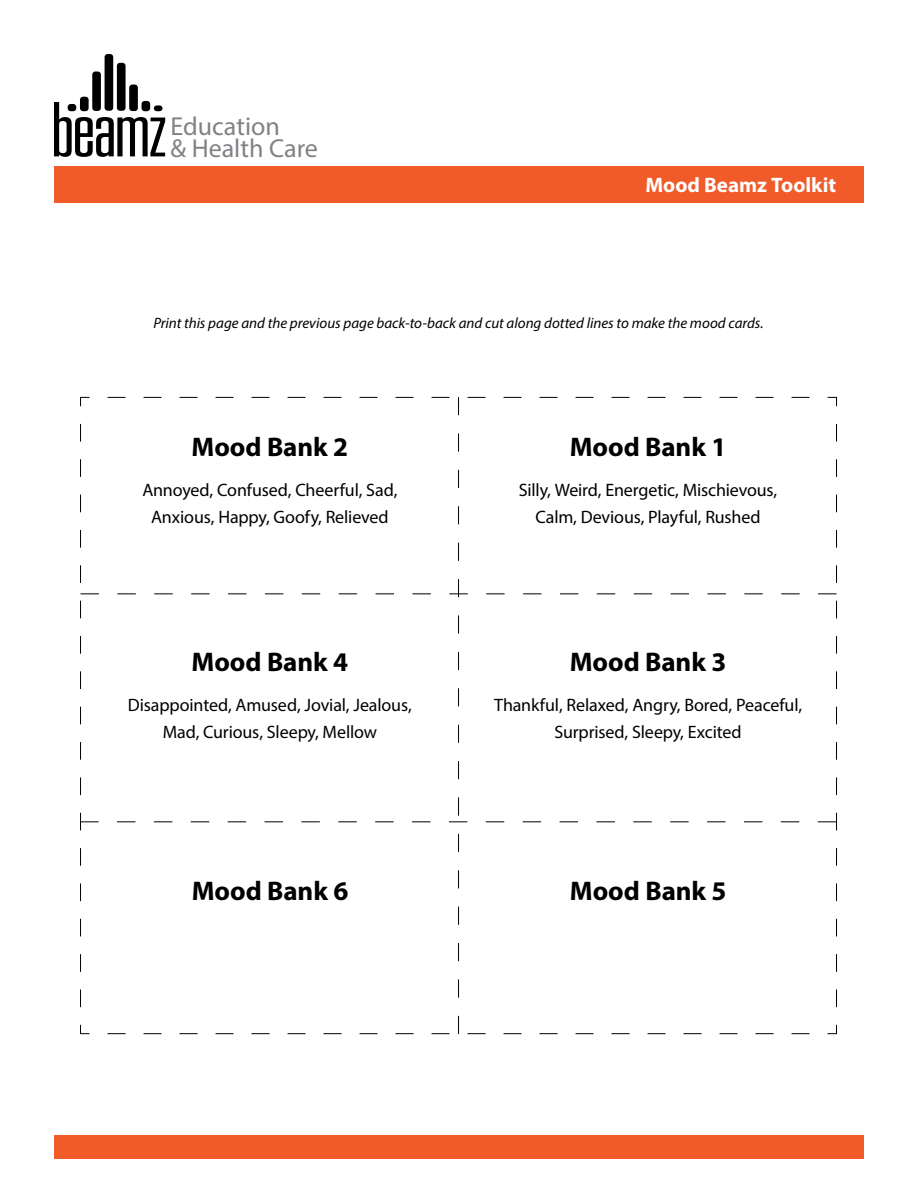
<style>
.page{position:relative;width:918px;height:1188px;background:#fff}
.page>*{position:absolute;margin:0;border:0;box-sizing:border-box;transform-origin:0 0}
.t1{font:700 27px "Myriad Pro";color:#000}
.t2{font:26.1px/21.5px "Myriad Pro";color:#808285}
.t3{font:700 21px "Myriad Pro";color:#fff}
.t4{font:18px/27px "Myriad Pro";letter-spacing:-.005em;color:#000;text-align:center}
.t5{font:italic 15px "Myriad Pro";color:#000}
</style>
<div class="page">
<svg style="left:54px;top:54px;width:111px;height:103px"></svg>
<div style="left:54px;top:166px;width:810px;height:36px;background:#f15a29"></div>
<div style="left:54px;top:1135px;width:810px;height:23px;background:#f15a29"></div>
<svg style="left:80px;top:397px;width:757px;height:637px"></svg>
<h2 class="t2" style="left:170px;top:115px;width:149px">Education<br>&amp; Health Care</h2>
<p class="t3" style="left:645px;top:171px;width:192px">Mood Beamz Toolkit</p>
<p class="t5" style="left:153px;top:313px;width:612px">Print this page and the previous page back-to-back and cut along dotted lines to make the mood cards.</p>
<p class="t1" style="left:192px;top:429px;width:158px">Mood Bank 2</p>
<p class="t4" style="left:142px;top:476px;width:257px">Annoyed, Confused, Cheerful, Sad,<br>Anxious, Happy, Goofy, Relieved</p>
<p class="t1" style="left:192px;top:644px;width:158px">Mood Bank 4</p>
<p class="t4" style="left:128px;top:691px;width:285px">Disappointed, Amused, Jovial, Jealous,<br>Mad, Curious, Sleepy, Mellow</p>
<p class="t1" style="left:570px;top:429px;width:158px">Mood Bank 1</p>
<p class="t4" style="left:519px;top:476px;width:260px">Silly, Weird, Energetic, Mischievous,<br>Calm, Devious, Playful, Rushed</p>
<p class="t1" style="left:570px;top:644px;width:158px">Mood Bank 3</p>
<p class="t4" style="left:494px;top:691px;width:310px">Thankful, Relaxed, Angry, Bored, Peaceful,<br>Surprised, Sleepy, Excited</p>
<p class="t1" style="left:192px;top:873px;width:158px">Mood Bank 6</p>
<p class="t1" style="left:570px;top:873px;width:158px">Mood Bank 5</p>
</div>
